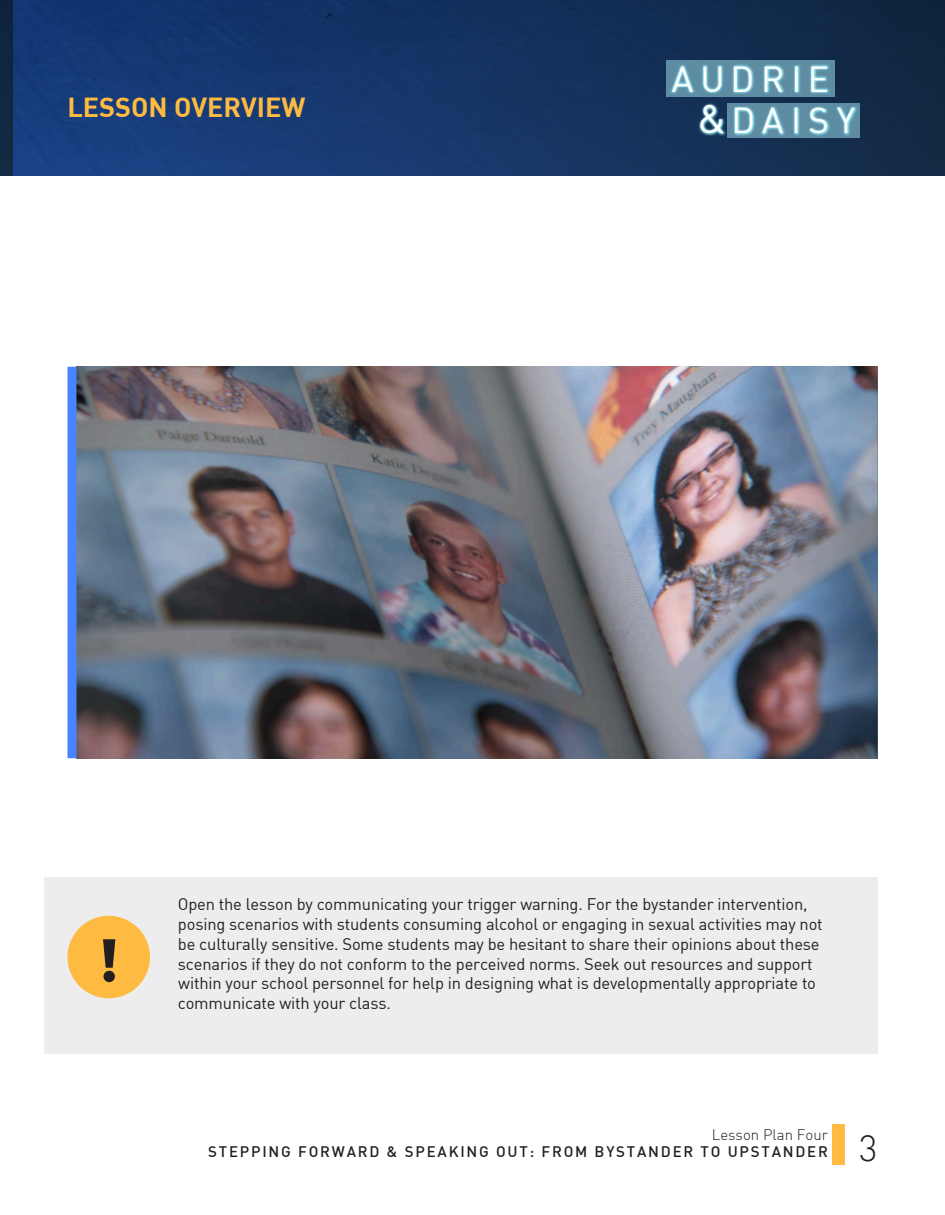
<style>
.page{position:relative;width:945px;height:1215px;background:#fff}
.page>*{position:absolute;margin:0;border:0;box-sizing:border-box;transform-origin:0 0}
.t1{font:60px "DIN Black Alternate";color:#231f20}
.t2{font:36px "DIN Light Alternate";color:#231f20}
.t3{font:35.4px/41.5px "DIN";letter-spacing:.2em;color:#fff}
.t4{font:27px "DIN Bold";color:#ffbb41}
.Exercises{font:16.5px/19.8px "DIN";letter-spacing:-.01em;color:#231f20}
.t5{font:500 15px "DIN";letter-spacing:.12em;color:#231f20}
.t6{font:15px "DIN Light Alternate";color:#231f20}
.s1{font-size:39.3px}
</style>
<div class="page">
<div style="left:14px;top:0;width:931px;height:176px;background:linear-gradient(to right,#173d81,#132a44)"></div>
<div style="left:666px;top:61px;width:169px;height:36px;background:#5e8ca3"></div>
<div style="left:728px;top:103px;width:132px;height:35px;background:#5e8ca3"></div>
<svg style="left:670px;top:64px;width:188px;height:72px"></svg>
<div style="left:832px;top:1124px;width:13px;height:40px;background:#ffbb41"></div>
<div style="left:44px;top:877px;width:834px;height:177px;background:#ededed"></div>
<div style="left:68px;top:916px;width:82px;height:82px;background:#ffbb41;border-radius:50%"></div>
<img style="left:77px;top:367px;width:801px;height:391px">
<div style="left:68px;top:367px;width:8px;height:391px;background:#4884ff"></div>
<p class="t4" style="left:67px;top:90px;width:239px">LESSON OVERVIEW</p>
<h3 class="t3" style="left:698px;top:57px;width:159px;text-indent:-26px">AUDRIE <span class="s1">&amp;</span> DAISY</h3>
<p class="t1" style="left:97px;top:920px;width:23px">!</p>
<p class="Exercises" style="left:178px;top:894px;width:647px">Open the lesson by communicating your trigger warning. For the bystander intervention, posing scenarios with students consuming alcohol or engaging in sexual activities may not be culturally sensitive. Some students may be hesitant to share their opinions about these scenarios if they do not conform to the perceived norms. Seek out resources and support within your school personnel for help in designing what is developmentally appropriate to communicate with your class.</p>
<p class="t6" style="left:712px;top:1125px;width:118px">Lesson Plan Four</p>
<p class="t5" style="left:208px;top:1142px;width:621px">STEPPING FORWARD &amp; SPEAKING OUT: FROM BYSTANDER TO UPSTANDER</p>
<p class="t2" style="left:859px;top:1121px;width:20px">3</p>
</div>
